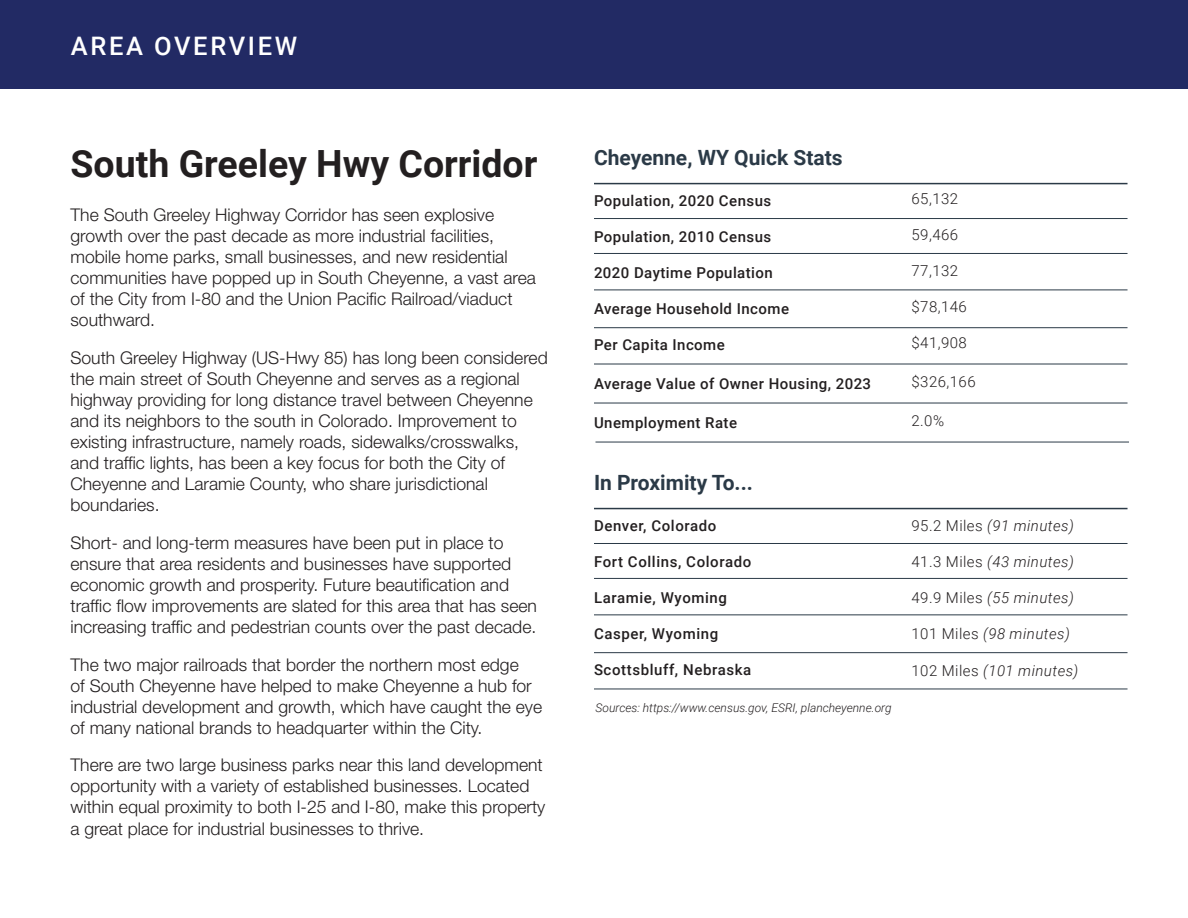
<style>
.page{position:relative;width:1188px;height:918px;background:#fff}
.page>*{position:absolute;margin:0;border:0;box-sizing:border-box;transform-origin:0 0}
.t1{font:700 37.5px "Roboto";color:#231f20}
.t2{font:500 25.5px "Roboto";letter-spacing:.105em;color:#fff}
.t3{font:700 21px "Roboto";color:#2b3a47}
.t4{font:300 17.55px/21px "Helvetica Neue LT Std";color:#231f20}
.t5{font:500 15px "Roboto";letter-spacing:.03em;color:#231f20}
.t6{font:italic 300 15px "Roboto";letter-spacing:.03em;color:#231f20}
.t7{font:300 15px "Roboto";letter-spacing:.03em;color:#231f20}
.t8{font:italic 300 12px "Roboto";color:#231f20}
.s1{font-style:normal}
</style>
<div class="page">
<div style="left:0;top:0;width:1188px;height:89px;background:#222a64"></div>
<hr style="left:594px;top:183px;width:534px;height:1px;background:#2b3a47">
<hr style="left:594px;top:218px;width:534px;height:1px;background:#2b3a47">
<hr style="left:594px;top:253px;width:534px;height:1px;background:#2b3a47">
<hr style="left:594px;top:290px;width:534px;height:1px;background:#2b3a47">
<hr style="left:594px;top:327px;width:534px;height:1px;background:#2b3a47">
<hr style="left:594px;top:364px;width:534px;height:1px;background:#2b3a47">
<hr style="left:594px;top:403px;width:534px;height:1px;background:#2b3a47">
<hr style="left:596px;top:442px;width:533px;height:1px;background:#2b3a47">
<hr style="left:594px;top:508px;width:534px;height:1px;background:#2b3a47">
<hr style="left:594px;top:543px;width:534px;height:1px;background:#2b3a47">
<hr style="left:594px;top:578px;width:534px;height:1px;background:#2b3a47">
<hr style="left:594px;top:614px;width:534px;height:1px;background:#2b3a47">
<hr style="left:594px;top:652px;width:534px;height:1px;background:#2b3a47">
<hr style="left:594px;top:689px;width:534px;height:1px;background:#2b3a47">
<p class="t2" style="left:71px;top:28px;width:228px">AREA OVERVIEW</p>
<p class="t1" style="left:70px;top:138px;width:469px">South Greeley Hwy Corridor</p>
<p class="t4" style="left:70px;top:204px;width:467px">The South Greeley Highway Corridor has seen explosive growth over the past decade as more industrial facilities, mobile home parks, small businesses, and new residential communities have popped up in South Cheyenne, a vast area of the City from I-80 and the Union Pacific Railroad/viaduct southward.</p>
<p class="t4" style="left:70px;top:347px;width:479px">South Greeley Highway (US-Hwy 85) has long been considered the main street of South Cheyenne and serves as a regional highway providing for long distance travel between Cheyenne and its neighbors to the south in Colorado. Improvement to existing infrastructure, namely roads, sidewalks/crosswalks, and traffic lights, has been a key focus for both the City of Cheyenne and Laramie County, who share jurisdictional boundaries.</p>
<p class="t4" style="left:70px;top:532px;width:468px">Short- and long-term measures have been put in place to ensure that area residents and businesses have supported economic growth and prosperity. Future beautification and traffic flow improvements are slated for this area that has seen increasing traffic and pedestrian counts over the past decade.</p>
<p class="t4" style="left:70px;top:654px;width:473px">The two major railroads that border the northern most edge<br>of South Cheyenne have helped to make Cheyenne a hub for industrial development and growth, which have caught the eye of many national brands to headquarter within the City.</p>
<p class="t4" style="left:70px;top:754px;width:476px">There are two large business parks near this land development opportunity with a variety of established businesses. Located within equal proximity to both I-25 and I-80, make this property a great place for industrial businesses to thrive.</p>
<p class="t3" style="left:594px;top:143px;width:250px">Cheyenne, WY Quick Stats</p>
<p class="t5" style="left:594px;top:190px;width:179px">Population, 2020 Census</p>
<p class="t5" style="left:594px;top:226px;width:179px">Population, 2010 Census</p>
<p class="t5" style="left:594px;top:262px;width:180px">2020 Daytime Population</p>
<p class="t5" style="left:594px;top:298px;width:197px">Average Household Income</p>
<p class="t5" style="left:594px;top:334px;width:132px">Per Capita Income</p>
<p class="t5" style="left:594px;top:373px;width:279px">Average Value of Owner Housing, 2023</p>
<p class="t5" style="left:594px;top:412px;width:145px">Unemployment Rate</p>
<p class="t3" style="left:594px;top:468px;width:160px">In Proximity To...</p>
<p class="t5" style="left:594px;top:515px;width:124px">Denver, Colorado</p>
<p class="t5" style="left:594px;top:551px;width:159px">Fort Collins, Colorado</p>
<p class="t5" style="left:594px;top:587px;width:135px">Laramie, Wyoming</p>
<p class="t5" style="left:594px;top:623px;width:126px">Casper, Wyoming</p>
<p class="t5" style="left:594px;top:659px;width:159px">Scottsbluff, Nebraska</p>
<p class="t8" style="left:596px;top:700px;width:298px">Sources: https://www.census.gov, ESRI, plancheyenne.org</p>
<p class="t7" style="left:912px;top:188px;width:48px">65,132</p>
<p class="t7" style="left:912px;top:224px;width:48px">59,466</p>
<p class="t7" style="left:912px;top:260px;width:48px">77,132</p>
<p class="t7" style="left:912px;top:296px;width:57px">$78,146</p>
<p class="t7" style="left:912px;top:332px;width:57px">$41,908</p>
<p class="t7" style="left:912px;top:371px;width:66px">$326,166</p>
<p class="t7" style="left:912px;top:410px;width:34px">2.0%</p>
<p class="t6" style="left:912px;top:515px;width:164px"><span class="s1">95.2 Miles</span> (91 minutes)</p>
<p class="t6" style="left:912px;top:551px;width:164px"><span class="s1">41.3 Miles</span> (43 minutes)</p>
<p class="t6" style="left:912px;top:587px;width:164px"><span class="s1">49.9 Miles</span> (55 minutes)</p>
<p class="t6" style="left:912px;top:623px;width:160px"><span class="s1">101 Miles</span> (98 minutes)</p>
<p class="t6" style="left:912px;top:660px;width:168px"><span class="s1">102 Miles</span> (101 minutes)</p>
</div>
